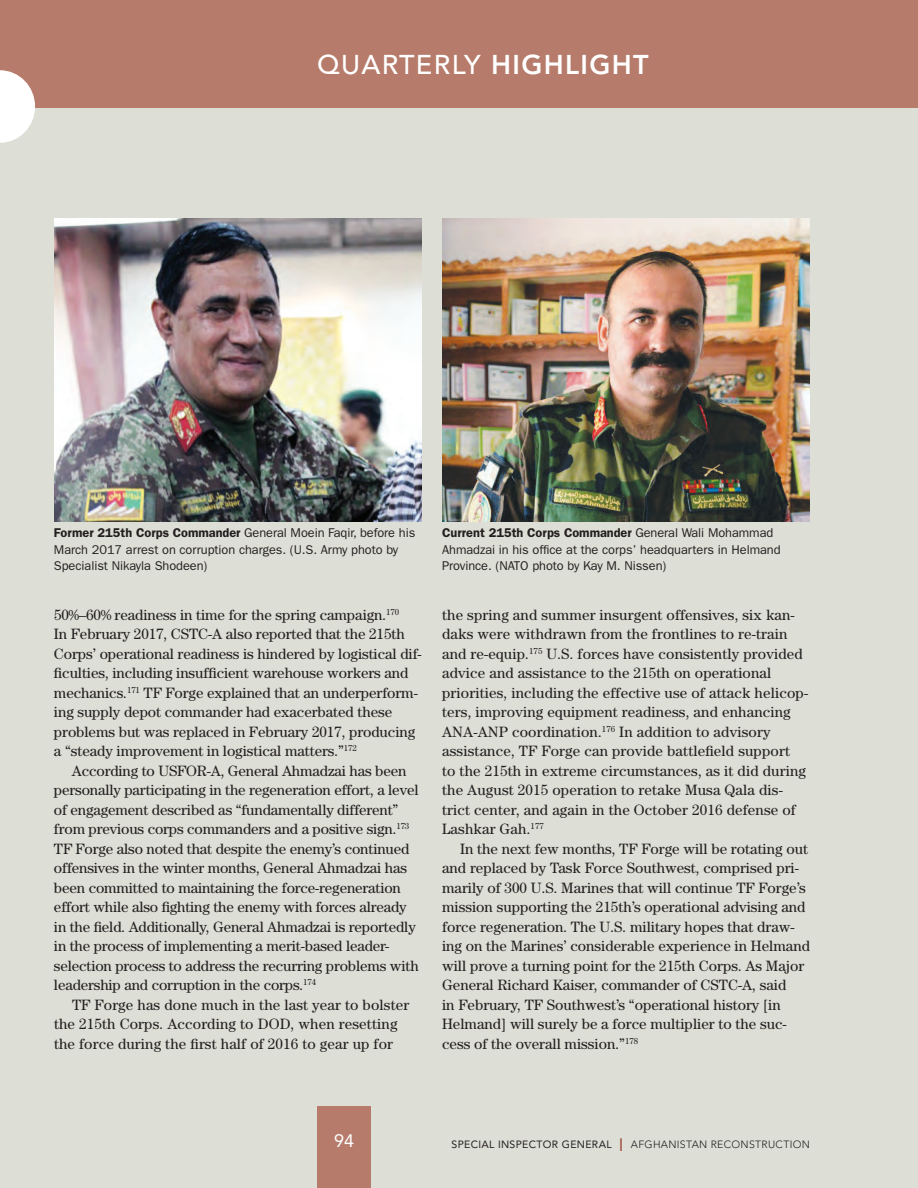
<style>
.page{position:relative;width:918px;height:1188px;background:#fff}
.page>*{position:absolute;margin:0;border:0;box-sizing:border-box;transform-origin:0 0}
.t1{font:500 27px "Avenir LT Std";letter-spacing:.05em;color:#fff}
.t2{font:18px "Avenir LT Std";color:#fff}
.P_Indent{font:15px/19.5px "Century Std";color:#231f20}
.P_caption{font:12.75px/16.5px "ITC Franklin Gothic Std";letter-spacing:-.005em;color:#231f20}
.t3{font:300 10.5px "Avenir LT Std";letter-spacing:.03em;color:#231f20}
.t4{font:10.5px "Avenir LT Std";letter-spacing:.03em;color:#231f20}
.s1{font-weight:800}
.s2{font-weight:600}
.s3{font-weight:400;font-size:18px;color:#a05243}
</style>
<div class="page">
<div style="left:0;top:0;width:918px;height:108px;background:#b67b6a"></div>
<div style="left:0;top:108px;width:918px;height:1080px;background:#ddded5"></div>
<svg style="left:0;top:70px;width:35px;height:73px"></svg>
<div style="left:317px;top:1107px;width:54px;height:81px;background:#b67b6a"></div>
<img style="left:442px;top:219px;width:368px;height:303px">
<img style="left:54px;top:219px;width:368px;height:303px">
<h1 class="t1" style="left:317px;top:49px;width:333px">QUARTERLY <span class="s1">HIGHLIGHT</span></h1>
<p class="P_caption" style="left:54px;top:525px;width:363px"><span class="s2">Former 215th Corps Commander</span> General Moein Faqir, before his<br>March 2017 arrest on corruption charges. (U.S. Army photo by<br>Specialist Nikayla Shodeen)</p>
<p class="P_Indent" style="left:54px;top:604px;width:369px">50%–60% readiness in time for the spring campaign.<sup>170<br></sup>In February 2017, CSTC-A also reported that the 215th Corps’ operational readiness is hindered by logistical dif&shy;ficulties, including insufficient warehouse workers and mechanics.<sup>171</sup> TF Forge explained that an underperform&shy;ing supply depot commander had exacerbated these problems but was replaced in February 2017, producing a “steady improvement in logistical matters.”<sup>172</sup></p>
<p class="P_Indent" style="left:54px;top:760px;width:366px;text-indent:18px">According to USFOR-A, General Ahmadzai has been personally participating in the regeneration effort, a level of engagement described as “fundamentally different” from previous corps commanders and a positive sign.<sup>173<br></sup>TF Forge also noted that despite the enemy’s continued offensives in the winter months, General Ahmadzai has been committed to maintaining the force-regeneration effort while also fighting the enemy with forces already in the field. Additionally, General Ahmadzai is reportedly in the process of implementing a merit-based leader&shy;selection process to address the recurring problems with leadership and corruption in the corps.<sup>174</sup></p>
<p class="P_Indent" style="left:54px;top:994px;width:357px;text-indent:18px">TF Forge has done much in the last year to bolster the 215th Corps. According to DOD, when resetting the force during the first half of 2016 to gear up for</p>
<p class="P_caption" style="left:442px;top:525px;width:340px"><span class="s2">Current 215th Corps Commander</span> General Wali Mohammad<br>Ahmadzai in his office at the corps’ headquarters in Helmand<br>Province. (NATO photo by Kay M. Nissen)</p>
<p class="P_Indent" style="left:442px;top:604px;width:368px">the spring and summer insurgent offensives, six kan&shy;daks were withdrawn from the frontlines to re-train and re-equip.<sup>175</sup> U.S. forces have consistently provided advice and assistance to the 215th on operational priorities, including the effective use of attack helicop&shy;ters, improving equipment readiness, and enhancing ANA-ANP coordination.<sup>176</sup> In addition to advisory assistance, TF Forge can provide battlefield support<br>to the 215th in extreme circumstances, as it did during the August 2015 operation to retake Musa Qala dis&shy;trict center, and again in the October 2016 defense of Lashkar Gah.<sup>177</sup></p>
<p class="P_Indent" style="left:442px;top:838px;width:369px;text-indent:18px">In the next few months, TF Forge will be rotating out and replaced by Task Force Southwest, comprised pri&shy;marily of 300 U.S. Marines that will continue TF Forge’s mission supporting the 215th’s operational advising and force regeneration. The U.S. military hopes that draw&shy;ing on the Marines’ considerable experience in Helmand will prove a turning point for the 215th Corps. As Major General Richard Kaiser, commander of CSTC-A, said<br>in February, TF Southwest’s “operational history [in Helmand] will surely be a force multiplier to the suc&shy;cess of the overall mission.”<sup>178</sup></p>
<p class="t2" style="left:334px;top:1131px;width:22px">94</p>
<p class="t3" style="left:619px;top:1138px;width:193px"><span class="s3">I</span> AFGHANISTAN RECONSTRUCTION</p>
<p class="t4" style="left:452px;top:1138px;width:162px">SPECIAL INSPECTOR GENERAL</p>
</div>
